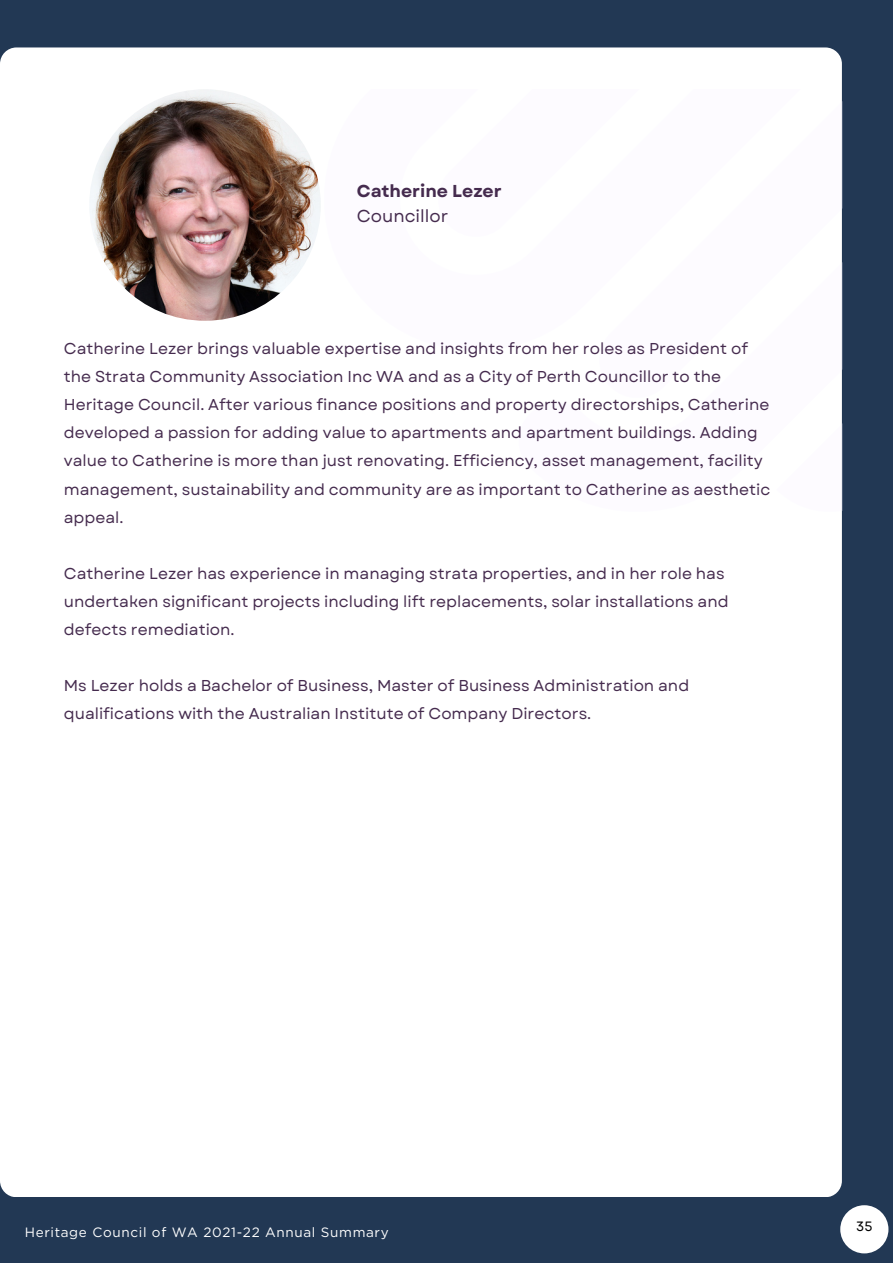
<style>
.page{position:relative;width:893px;height:1264px;background:#fff}
.page>*{position:absolute;margin:0;border:0;box-sizing:border-box;transform-origin:0 0}
.t1{font:700 17.25px "Garet";color:#452b4e}
.t2{font:17.25px "Garet";color:#452b4e}
.t3{font:15.75px/28px "Garet";color:#452b4e}
.t4{font:13.5px "Gotham";letter-spacing:.05em;color:#fff}
.t5{font:13.5px "Garet";color:#000}
</style>
<div class="page">
<div style="left:0;top:0;width:892px;height:1262px;background:#223854"></div>
<div style="left:0;top:47px;width:841px;height:1149px;background:#fff;border-radius:16px"></div>
<img style="left:89px;top:89px;width:232px;height:232px;border-radius:50%">
<div style="left:840px;top:1205px;width:48px;height:48px;background:#fff;border-radius:50%"></div>
<p class="t1" style="left:357px;top:178px;width:146px">Catherine Lezer</p>
<p class="t2" style="left:357px;top:203px;width:93px">Councillor</p>
<p class="t3" style="left:64px;top:334px;width:708px">Catherine Lezer brings valuable expertise and insights from her roles as President of the Strata Community Association Inc WA and as a City of Perth Councillor to the Heritage Council. After various finance positions and property directorships, Catherine developed a passion for adding value to apartments and apartment buildings. Adding value to Catherine is more than just renovating. Efficiency, asset management, facility management, sustainability and community are as important to Catherine as aesthetic appeal.</p>
<p class="t3" style="left:64px;top:559px;width:666px">Catherine Lezer has experience in managing strata properties, and in her role has undertaken significant projects including lift replacements, solar installations and defects remediation.</p>
<p class="t3" style="left:64px;top:672px;width:626px">Ms Lezer holds a Bachelor of Business, Master of Business Administration and qualifications with the Australian Institute of Company Directors.</p>
<p class="t4" style="left:25px;top:1223px;width:365px">Heritage Council of WA 2021-22 Annual Summary</p>
<p class="t5" style="left:856px;top:1216px;width:18px">35</p>
</div>
